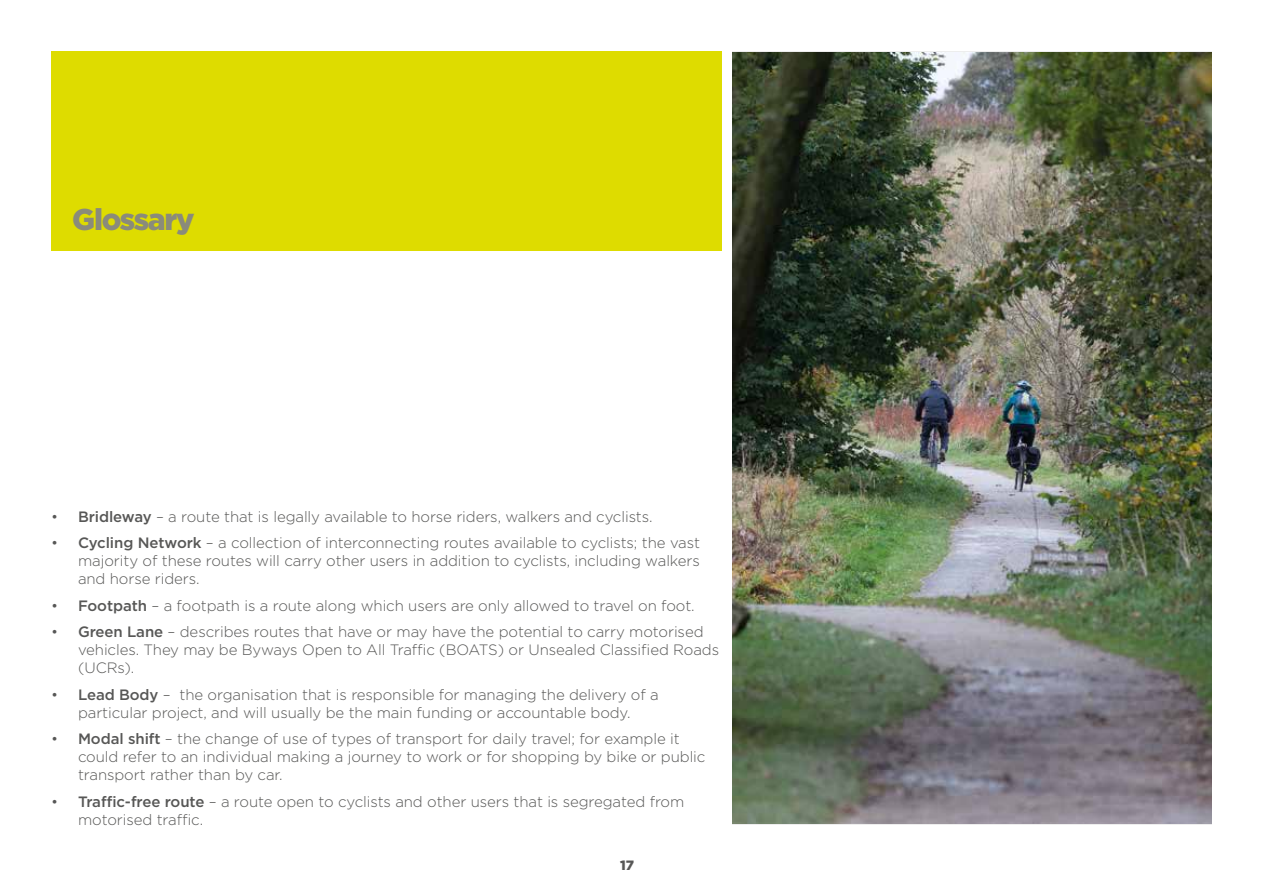
<style>
.page{position:relative;width:1263px;height:893px;background:#fff}
.page>*{position:absolute;margin:0;border:0;box-sizing:border-box;transform-origin:0 0}
.t1{font:900 30px "Gotham";letter-spacing:-.045em;color:#8a8b7b}
.t2{font:300 15px/18px "Gotham";letter-spacing:-.005em;color:#575756}
.t3{font:900 13.5px "Gotham";color:#575756}
.s1{font-weight:500}
</style>
<div class="page">
<div style="left:51px;top:51px;width:671px;height:200px;background:#dedc00"></div>
<img style="left:732px;top:53px;width:480px;height:770px">
<h1 class="t1" style="left:72px;top:198px;width:124px">Glossary</h1>
<p class="t2" style="left:51px;top:507px;width:603px">• <span class="s1">Bridleway</span> – a route that is legally available to horse riders, walkers and cyclists.</p>
<p class="t2" style="left:78px;top:534px;width:623px;text-align:justify;text-indent:-27px">• <span class="s1">Cycling Network</span> – a collection of interconnecting routes available to cyclists; the vast majority of these routes will carry other users in addition to cyclists, including walkers and horse riders.</p>
<p class="t2" style="left:51px;top:596px;width:645px">• <span class="s1">Footpath</span> – a footpath is a route along which users are only allowed to travel on foot.</p>
<p class="t2" style="left:78px;top:623px;width:643px;text-indent:-27px">• <span class="s1">Green Lane</span> – describes routes that have or may have the potential to carry motorised vehicles. They may be Byways Open to All Traffic (BOATS) or Unsealed Classified Roads (UCRs).</p>
<p class="t2" style="left:51px;top:685px;width:609px;text-align:center">• <span class="s1">Lead Body</span> – the organisation that is responsible for managing the delivery of a particular project, and will usually be the main funding or accountable body.</p>
<p class="t2" style="left:78px;top:730px;width:629px;text-indent:-27px">• <span class="s1">Modal shift</span> – the change of use of types of transport for daily travel; for example it could refer to an individual making a journey to work or for shopping by bike or public transport rather than by car.</p>
<p class="t2" style="left:78px;top:792px;width:608px;text-indent:-27px">• <span class="s1">Traffic-free route</span> – a route open to cyclists and other users that is segregated from motorised traffic.</p>
<p class="t3" style="left:620px;top:856px;width:15px">17</p>
</div>
